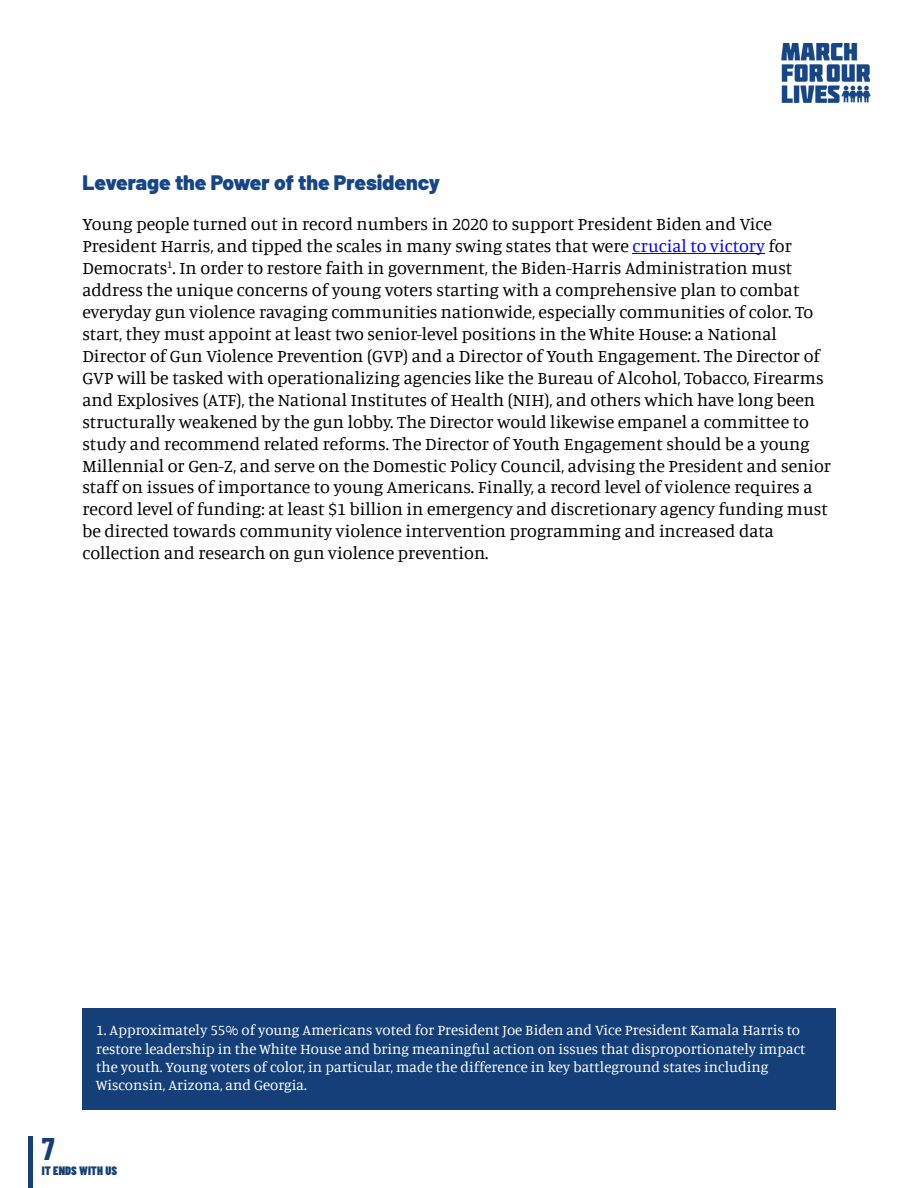
<style>
.page{position:relative;width:918px;height:1188px;background:#fff}
.page>*{position:absolute;margin:0;border:0;box-sizing:border-box;transform-origin:0 0}
.t1{font:700 31.5px "Barlow Condensed";color:#143f79}
.t2{font:900 21px "Barlow";color:#164686}
.t3{font:18px/22px "Manuale";color:#000}
.t4{font:15px/18.3px "Manuale";color:#fff}
.t5{font:900 12.3px "Barlow Condensed";color:#143f79}
.s1{color:#00f}
</style>
<div class="page">
<div style="left:28px;top:1136px;width:5px;height:52px;background:#143f79"></div>
<div style="left:82px;top:1008px;width:754px;height:102px;background:#143f79"></div>
<hr style="left:633px;top:253px;width:132px;height:1px;background:#00f">
<img style="left:781px;top:44px;width:89px;height:59px">
<p class="t2" style="left:82px;top:169px;width:359px">Leverage the Power of the Presidency</p>
<p class="t3" style="left:82px;top:212px;width:750px">Young people turned out in record numbers in 2020 to support President Biden and Vice President Harris, and tipped the scales in many swing states that were <span class="s1">crucial to victory</span> for Democrats<sup>1</sup>. In order to restore faith in government, the Biden-Harris Administration must address the unique concerns of young voters starting with a comprehensive plan to combat everyday gun violence ravaging communities nationwide, especially communities of color. To start, they must appoint at least two senior-level positions in the White House: a National Director of Gun Violence Prevention (GVP) and a Director of Youth Engagement. The Director of GVP will be tasked with operationalizing agencies like the Bureau of Alcohol, Tobacco, Firearms and Explosives (ATF), the National Institutes of Health (NIH), and others which have long been structurally weakened by the gun lobby. The Director would likewise empanel a committee to study and recommend related reforms. The Director of Youth Engagement should be a young Millennial or Gen-Z, and serve on the Domestic Policy Council, advising the President and senior staff on issues of importance to young Americans. Finally, a record level of violence requires a record level of funding: at least $1 billion in emergency and discretionary agency funding must be directed towards community violence intervention programming and increased data collection and research on gun violence prevention.</p>
<p class="t4" style="left:96px;top:1021px;width:711px">1. Approximately 55% of young Americans voted for President Joe Biden and Vice President Kamala Harris to restore leadership in the White House and bring meaningful action on issues that disproportionately impact the youth. Young voters of color, in particular, made the difference in key battleground states including Wisconsin, Arizona, and Georgia.</p>
<h1 class="t1" style="left:42px;top:1128px;width:14px">7</h1>
<p class="t5" style="left:42px;top:1163px;width:77px">IT ENDS WITH US</p>
</div>
